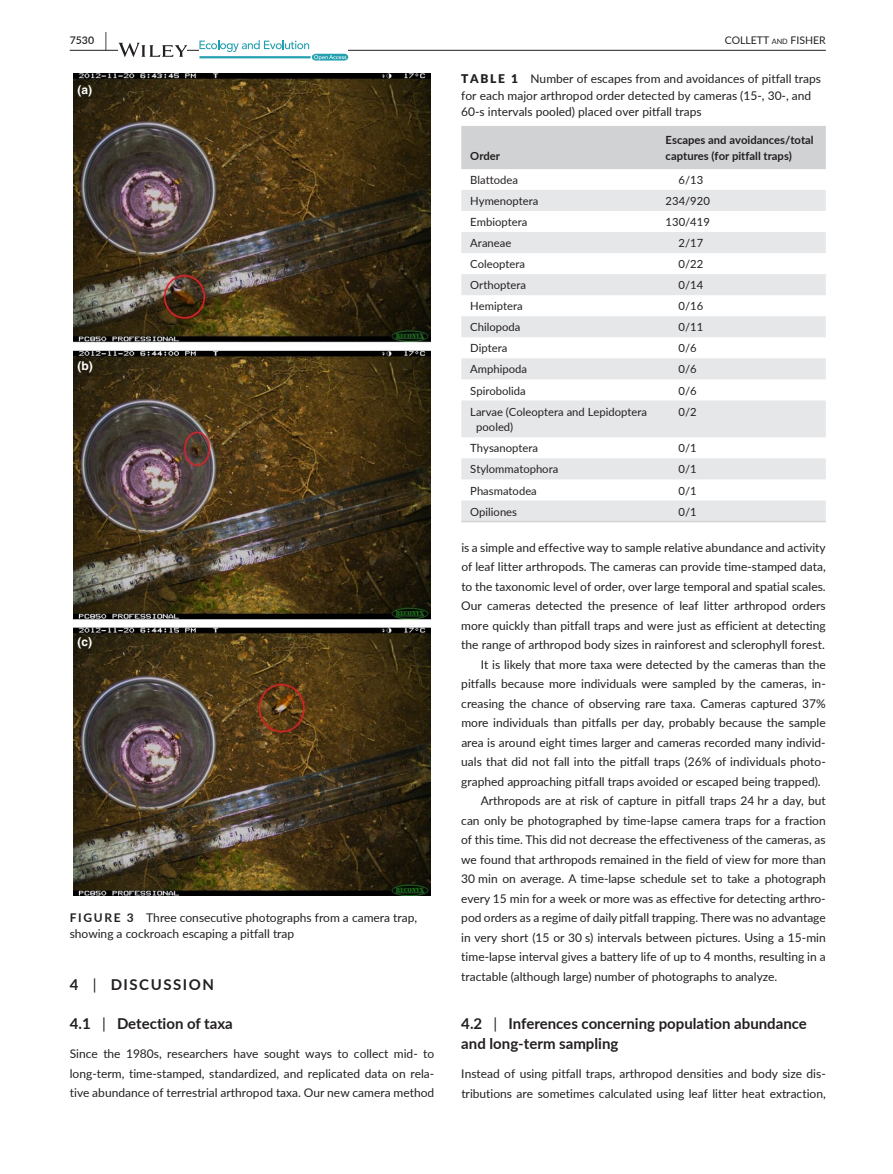
<style>
.page{position:relative;width:893px;height:1174px;background:#fff}
.page>*{position:absolute;margin:0;border:0;box-sizing:border-box;transform-origin:0 0}
.t1{font:700 15px/19.5px "Lato";color:#231f20}
.t2{font:700 15px "Lato";letter-spacing:.1em;color:#231f20}
.t3{font:12px/19.5px "Lato";color:#231f20}
.t4{font:700 12px "Helvetica";color:#fff}
.t5{font:11.25px/15.8px "Lato";color:#231f20}
.t6{font:700 11.25px/15.8px "Lato";color:#231f20}
.t7{font:10.5px "Lato";color:#231f20}
.t8{font:600 10.5px "Lato";color:#231f20}
.s1{font-size:19.5px}
.s2{font-size:7.35px}
.s3{font-weight:700}
.s4{font-weight:400}
.s5{font-weight:900}
</style>
<div class="page">
<hr style="left:70px;top:50px;width:756px;height:1px;background:#231f20">
<svg style="left:119px;top:43px;width:68px;height:14px"></svg>
<svg style="left:199px;top:40px;width:149px;height:21px"></svg>
<div style="left:461px;top:126px;width:365px;height:43px;background:#d1d2d4"></div>
<svg style="left:461px;top:190px;width:365px;height:331px;fill:#e6e7e9"></svg>
<hr style="left:461px;top:521px;width:196px;height:1px;background:#d1d2d4">
<hr style="left:657px;top:521px;width:169px;height:1px;background:#d1d2d4">
<img style="left:73px;top:73px;width:358px;height:822px">
<p class="t8" style="left:70px;top:33px;width:39px">7530 <span class="s1">|</span></p>
<p class="t7" style="left:725px;top:33px;width:102px">COLLETT <span class="s2">and</span> FISHER</p>
<p class="t4" style="left:78px;top:82px;width:16px">(a)</p>
<p class="t4" style="left:78px;top:359px;width:17px">(b)</p>
<p class="t4" style="left:78px;top:634px;width:16px">(c)</p>
<p class="t3" style="left:70px;top:908px;width:349px;line-height:16.5px"><span class="s3">FIGURE 3</span> Three consecutive photographs from a camera trap, showing a cockroach escaping a pitfall trap</p>
<p class="t2" style="left:70px;top:973px;width:146px">4 <span class="s4">|</span> DISCUSSION</p>
<p class="t1" style="left:70px;top:1013px;width:165px">4.1 <span class="s4">|</span> Detection of taxa</p>
<p class="t3" style="left:70px;top:1043px;width:366px;text-align:justify">Since the 1980s, researchers have sought ways to collect mid- to long-term, time-stamped, standardized, and replicated data on rela&shy;tive abundance of terrestrial arthropod taxa. Our new camera method</p>
<p class="t3" style="left:461px;top:70px;width:361px;line-height:16.5px"><span class="s5">TABLE 1</span> Number of escapes from and avoidances of pitfall traps for each major arthropod order detected by cameras (15-, 30-, and<br>60-s intervals pooled) placed over pitfall traps</p>
<p class="t6" style="left:470px;top:147px;width:31px">Order</p>
<p class="t6" style="left:666px;top:132px;width:150px">Escapes and avoidances/total captures (for pitfall traps)</p>
<p class="t5" style="left:470px;top:171px;width:49px">Blattodea</p>
<p class="t5" style="left:679px;top:171px;width:26px">6/13</p>
<p class="t5" style="left:470px;top:192px;width:70px">Hymenoptera</p>
<p class="t5" style="left:666px;top:192px;width:46px">234/920</p>
<p class="t5" style="left:470px;top:213px;width:59px">Embioptera</p>
<p class="t5" style="left:666px;top:213px;width:46px">130/419</p>
<p class="t5" style="left:470px;top:235px;width:43px">Araneae</p>
<p class="t5" style="left:679px;top:235px;width:26px">2/17</p>
<p class="t5" style="left:470px;top:256px;width:56px">Coleoptera</p>
<p class="t5" style="left:679px;top:256px;width:26px">0/22</p>
<p class="t5" style="left:470px;top:277px;width:57px">Orthoptera</p>
<p class="t5" style="left:679px;top:277px;width:26px">0/14</p>
<p class="t5" style="left:470px;top:298px;width:54px">Hemiptera</p>
<p class="t5" style="left:679px;top:298px;width:26px">0/16</p>
<p class="t5" style="left:470px;top:319px;width:52px">Chilopoda</p>
<p class="t5" style="left:679px;top:319px;width:26px">0/11</p>
<p class="t5" style="left:470px;top:340px;width:39px">Diptera</p>
<p class="t5" style="left:679px;top:340px;width:20px">0/6</p>
<p class="t5" style="left:470px;top:361px;width:58px">Amphipoda</p>
<p class="t5" style="left:679px;top:361px;width:20px">0/6</p>
<p class="t5" style="left:470px;top:382px;width:57px">Spirobolida</p>
<p class="t5" style="left:679px;top:382px;width:20px">0/6</p>
<p class="t5" style="left:476px;top:403px;width:172px;text-indent:-6px">Larvae (Coleoptera and Lepidoptera pooled)</p>
<p class="t5" style="left:679px;top:403px;width:20px">0/2</p>
<p class="t5" style="left:470px;top:440px;width:69px">Thysanoptera</p>
<p class="t5" style="left:679px;top:440px;width:20px">0/1</p>
<p class="t5" style="left:470px;top:461px;width:90px">Stylommatophora</p>
<p class="t5" style="left:679px;top:461px;width:20px">0/1</p>
<p class="t5" style="left:470px;top:482px;width:68px">Phasmatodea</p>
<p class="t5" style="left:679px;top:482px;width:20px">0/1</p>
<p class="t5" style="left:470px;top:503px;width:48px">Opiliones</p>
<p class="t5" style="left:679px;top:503px;width:20px">0/1</p>
<p class="t3" style="left:461px;top:537px;width:366px">is a simple and effective way to sample relative abundance and activity</p>
<p class="t3" style="left:461px;top:556px;width:366px">of leaf litter arthropods. The cameras can provide time-stamped data,</p>
<p class="t3" style="left:461px;top:576px;width:366px">to the taxonomic level of order, over large temporal and spatial scales.</p>
<p class="t3" style="left:461px;top:595px;width:366px">Our cameras detected the presence of leaf litter arthropod orders</p>
<p class="t3" style="left:461px;top:615px;width:366px">more quickly than pitfall traps and were just as efficient at detecting</p>
<p class="t3" style="left:461px;top:634px;width:365px">the range of arthropod body sizes in rainforest and sclerophyll forest.</p>
<p class="t3" style="left:481px;top:654px;width:346px">It is likely that more taxa were detected by the cameras than the</p>
<p class="t3" style="left:461px;top:673px;width:366px">pitfalls because more individuals were sampled by the cameras, in-</p>
<p class="t3" style="left:461px;top:693px;width:366px">creasing the chance of observing rare taxa. Cameras captured 37%</p>
<p class="t3" style="left:461px;top:712px;width:366px">more individuals than pitfalls per day, probably because the sample</p>
<p class="t3" style="left:461px;top:732px;width:366px">area is around eight times larger and cameras recorded many individ-</p>
<p class="t3" style="left:461px;top:751px;width:366px">uals that did not fall into the pitfall traps (26% of individuals photo-</p>
<p class="t3" style="left:461px;top:771px;width:361px">graphed approaching pitfall traps avoided or escaped being trapped).</p>
<p class="t3" style="left:481px;top:790px;width:346px">Arthropods are at risk of capture in pitfall traps 24 hr a day, but</p>
<p class="t3" style="left:461px;top:810px;width:366px">can only be photographed by time-lapse camera traps for a fraction</p>
<p class="t3" style="left:461px;top:829px;width:366px">of this time. This did not decrease the effectiveness of the cameras, as</p>
<p class="t3" style="left:461px;top:849px;width:366px">we found that arthropods remained in the field of view for more than</p>
<p class="t3" style="left:461px;top:868px;width:366px">30 min on average. A time-lapse schedule set to take a photograph</p>
<p class="t3" style="left:461px;top:888px;width:366px">every 15 min for a week or more was as effective for detecting arthro-</p>
<p class="t3" style="left:461px;top:907px;width:366px">pod orders as a regime of daily pitfall trapping. There was no advantage</p>
<p class="t3" style="left:461px;top:927px;width:366px">in very short (15 or 30 s) intervals between pictures. Using a 15-min</p>
<p class="t3" style="left:461px;top:946px;width:366px">time-lapse interval gives a battery life of up to 4 months, resulting in a</p>
<p class="t3" style="left:461px;top:966px;width:318px">tractable (although large) number of photographs to analyze.</p>
<p class="t1" style="left:461px;top:1013px;width:347px">4.2 <span class="s4">|</span> Inferences concerning population abundance and long-term sampling</p>
<p class="t3" style="left:461px;top:1063px;width:366px">Instead of using pitfall traps, arthropod densities and body size dis&shy;tributions are sometimes calculated using leaf litter heat extraction,</p>
</div>
